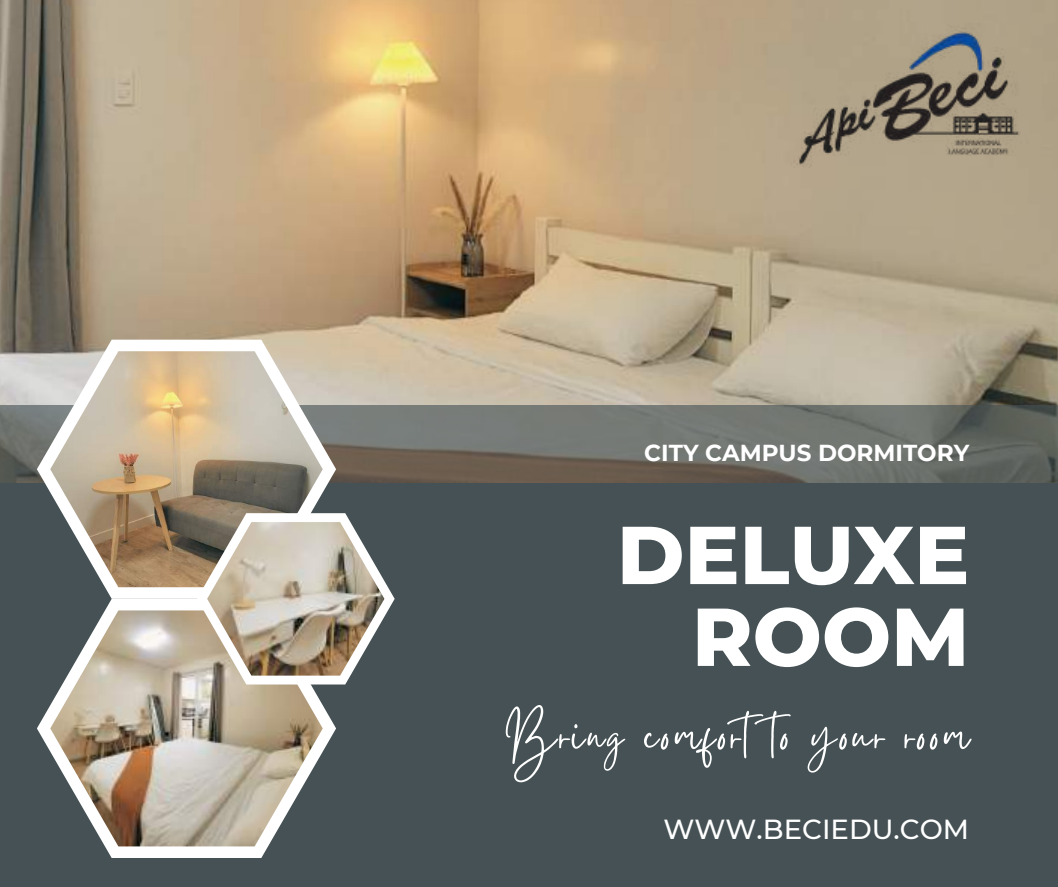
<style>
.page{position:relative;width:1058px;height:887px;background:#fff}
.page>*{position:absolute;margin:0;border:0;box-sizing:border-box;transform-origin:0 0}
.t1{font:800 81.9px/81.8px "Montserrat";color:#fff;text-align:right}
.t2{font:56.1px "Gistesy";letter-spacing:.055em;color:#fff}
.t3{font:500 27.45px "Montserrat";color:#fff}
.t4{font:700 23.1px "Montserrat";color:#fff}
</style>
<div class="page">
<img style="left:0;top:0;width:1058px;height:405px">
<svg style="left:0;top:405px;width:1058px;height:78px;fill:#717570"></svg>
<div style="left:0;top:483px;width:1058px;height:403px;background:#455154"></div>
<svg style="left:37px;top:599px;width:299px;height:259px"></svg>
<svg style="left:37px;top:339px;width:299px;height:260px"></svg>
<img style="left:50px;top:351px;width:272px;height:236px">
<img style="left:50px;top:610px;width:272px;height:236px">
<svg style="left:197px;top:513px;width:197px;height:171px"></svg>
<img style="left:207px;top:522px;width:177px;height:153px">
<img style="left:789px;top:24px;width:252px;height:159px">
<p class="t4" style="left:644px;top:439px;width:326px">CITY CAMPUS DORMITORY</p>
<h1 class="t1" style="left:617px;top:514px;width:354px">DELUXE<br>ROOM</h1>
<p class="t2" style="left:506px;top:696px;width:465px">Bring comfortto your room</p>
<p class="t3" style="left:663px;top:812px;width:307px">WWW.BECIEDU.COM</p>
</div>
